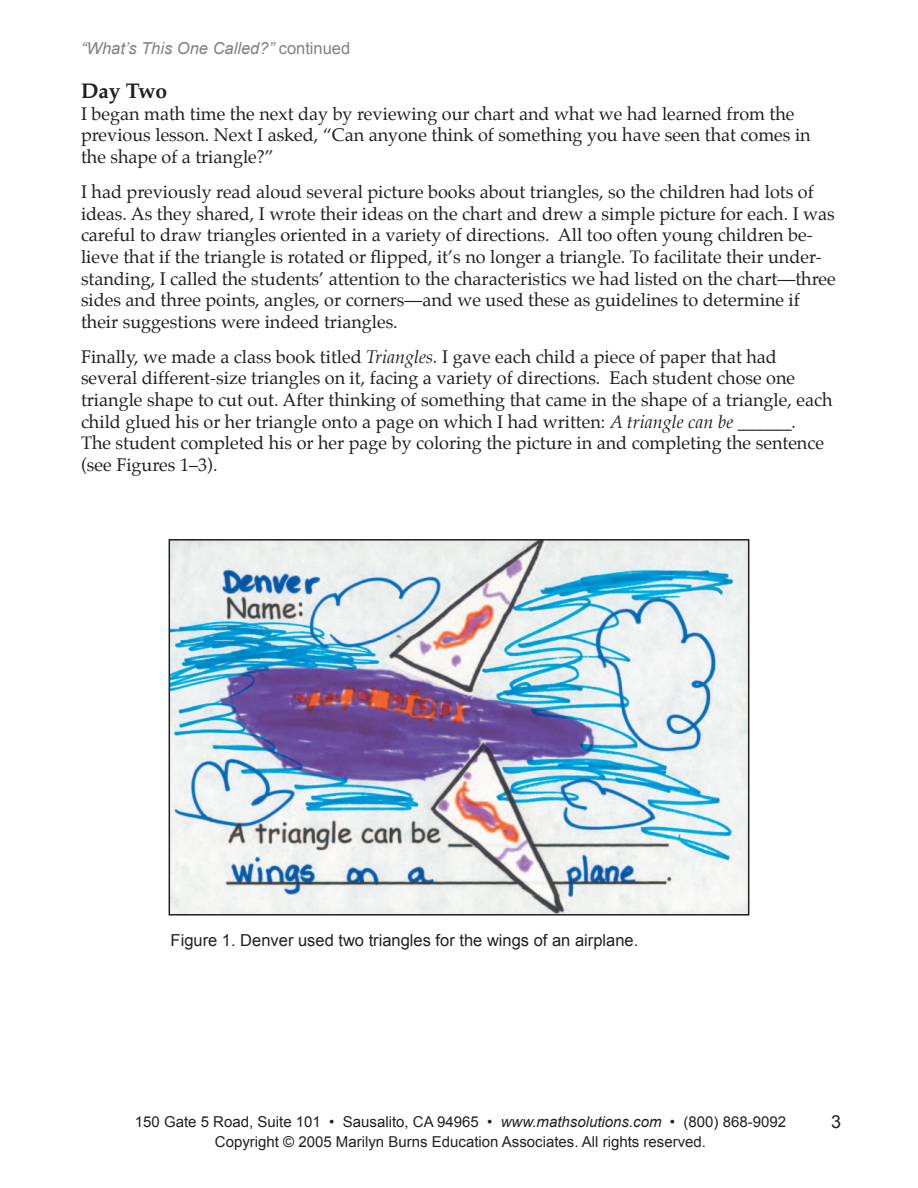
<style>
.page{position:relative;width:918px;height:1188px;background:#fff}
.page>*{position:absolute;margin:0;border:0;box-sizing:border-box;transform-origin:0 0}
.t1{font:700 21px "Palatino";color:#231f20}
.t2{font:18px/21.6px "Palatino";color:#231f20}
.t3{font:18px "Arial";color:#231f20}
.t4{font:16.5px "Arial";color:#231f20}
.t5{font:italic 16.5px "Arial";color:#808285}
.t6{font:15px/20.1px "Arial";color:#231f20;text-align:center}
.s1{font-style:normal}
.s2{font-style:italic}
</style>
<div class="page">
<img style="left:172px;top:542px;width:574px;height:371px">
<div style="left:169px;top:539px;width:580px;height:377px;border:2px solid #231f20"></div>
<p class="t5" style="left:81px;top:39px;width:271px">“What’s This One Called?” <span class="s1">continued</span></p>
<p class="t1" style="left:81px;top:78px;width:88px">Day Two</p>
<p class="t2" style="left:81px;top:104px;width:731px">I began math time the next day by reviewing our chart and what we had learned from the previous lesson. Next I asked, “Can anyone think of something you have seen that comes in the shape of a triangle?”</p>
<p class="t2" style="left:81px;top:183px;width:756px">I had previously read aloud several picture books about triangles, so the children had lots of ideas. As they shared, I wrote their ideas on the chart and drew a simple picture for each. I was careful to draw triangles oriented in a variety of directions. All too often young children be&shy;lieve that if the triangle is rotated or flipped, it’s no longer a triangle. To facilitate their under&shy;standing, I called the students’ attention to the characteristics we had listed on the chart—three sides and three points, angles, or corners—and we used these as guidelines to determine if their suggestions were indeed triangles.</p>
<p class="t2" style="left:81px;top:347px;width:753px">Finally, we made a class book titled <span class="s2">Triangles.</span> I gave each child a piece of paper that had several different-size triangles on it, facing a variety of directions. Each student chose one triangle shape to cut out. After thinking of something that came in the shape of a triangle, each child glued his or her triangle onto a page on which I had written: <span class="s2">A triangle can be ______.<br></span>The student completed his or her page by coloring the picture in and completing the sentence (see Figures 1–3).</p>
<p class="t4" style="left:171px;top:931px;width:469px">Figure 1. Denver used two triangles for the wings of an airplane.</p>
<p class="t6" style="left:135px;top:1112px;width:653px">150 Gate 5 Road, Suite 101 • Sausalito, CA 94965 • <span class="s2">www.mathsolutions.com</span> • (800) 868-9092<br>Copyright © 2005 Marilyn Burns Education Associates. All rights reserved.</p>
<p class="t3" style="left:831px;top:1111px;width:12px">3</p>
</div>
